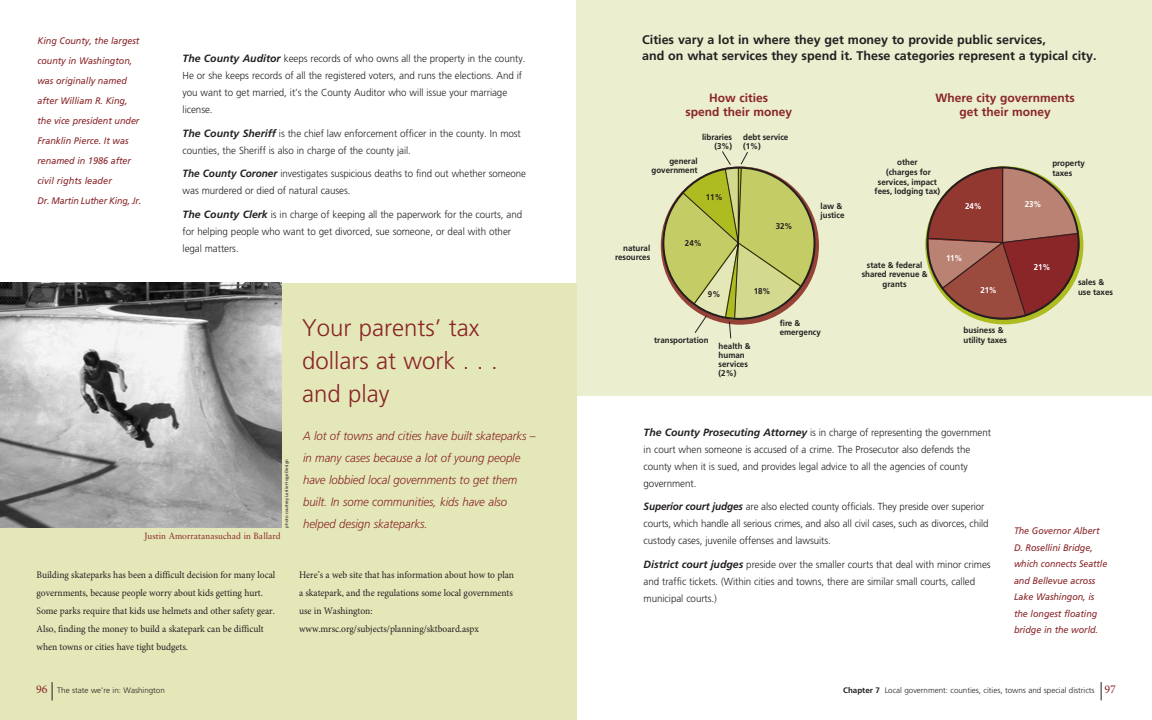
<style>
.page{position:relative;width:1152px;height:720px;background:#fff}
.page>*{position:absolute;margin:0;border:0;box-sizing:border-box;transform-origin:0 0}
.Subhead-frut_BF{font:300 24px/33px "Frutiger";color:#8a2528}
.Subhead-frut_BF-2{font:700 12.5px/16px "Frutiger";color:#231f20}
.sidebar-blue_minion{font:italic 300 12px/22px "Frutiger";letter-spacing:-.005em;color:#8a2528;scale:.95 1}
.Subhead-frut_BF-3{font:700 12px/14px "Frutiger";color:#8a2528;text-align:center}
.text-frut_indent{font:300 10.2px/17px "Frutiger";letter-spacing:-.005em;color:#231f20;scale:.96 1}
.text-frut_indent-2{font:300 10.2px/17px "Frutiger";letter-spacing:-.005em;color:#231f20;scale:.95 1}
.sidebar-blue_minion-2{font:10px/18px "Minion Pro";letter-spacing:-.005em;color:#231f20;scale:.95 1}
.sidebar-frut_ital{font:italic 9.5px/20px "Frutiger";letter-spacing:-.005em;color:#8a2528;scale:.95 1}
.sidebar-frut_ital-2{font:italic 9.5px/16.5px "Frutiger";letter-spacing:-.005em;color:#8a2528;scale:.94 1}
.t1{font:9px "Sabon";color:#8a2528}
.t2{font:700 8.4px/9.1px "Frutiger";color:#231f20;scale:.95 1}
.t3{font:700 8.4px "Frutiger";color:#fff;scale:.95 1}
.t4{font:300 8px "Frutiger";color:#231f20}
.photo_credits{font:4.5px "Frutiger";letter-spacing:-.005em;color:#231f20;scale:.95 1}
.s1{font-weight:700;font-style:italic;font-size:10.5px}
.s2{font-family:"Minion Pro";font-weight:400;font-size:12px;color:#8a2528}
.s3{font-weight:700}
</style>
<div class="page">
<div style="left:576px;top:0;width:576px;height:396px;background:#ebeecf"></div>
<svg style="left:661px;top:151px;width:158px;height:188px"></svg>
<svg style="left:927px;top:166px;width:154px;height:159px"></svg>
<div style="left:0;top:284px;width:577px;height:436px;background:#e4e8b9"></div>
<img style="left:0;top:283px;width:281px;height:245px">
<svg style="left:1101px;top:682px;width:1px;height:18px"></svg>
<svg style="left:52px;top:682px;width:1px;height:18px"></svg>
<p class="sidebar-frut_ital" style="left:37px;top:31px;width:111px">King County, the largest county in Washington, was originally named after William R. King, the vice president under<br>Franklin Pierce. It was renamed in 1986 after civil rights leader<br>Dr. Martin Luther King, Jr.</p>
<p class="text-frut_indent" style="left:183px;top:50px;width:359px"><span class="s1">The County Auditor</span> keeps records of who owns all the property in the county.<br>He or she keeps records of all the registered voters, and runs the elections. And if you want to get married, it’s the County Auditor who will issue your marriage license.</p>
<p class="text-frut_indent" style="left:183px;top:125px;width:354px"><span class="s1">The County Sheriff</span> is the chief law enforcement officer in the county. In most counties, the Sheriff is also in charge of the county jail.</p>
<p class="text-frut_indent-2" style="left:183px;top:165px;width:363px"><span class="s1">The County Coroner</span> investigates suspicious deaths to find out whether someone was murdered or died of natural causes.</p>
<p class="text-frut_indent" style="left:183px;top:206px;width:355px"><span class="s1">The County Clerk</span> is in charge of keeping all the paperwork for the courts, and for helping people who want to get divorced, sue someone, or deal with other legal matters.</p>
<p class="Subhead-frut_BF" style="left:302px;top:311px;width:197px">Your parents’ tax dollars at work . . . and play</p>
<p class="Subhead-frut_BF-2" style="left:642px;top:31px;width:456px">Cities vary a lot in where they get money to provide public services,<br>and on what services they spend it. These categories represent a typical city.</p>
<p class="Subhead-frut_BF-3" style="left:685px;top:91px;width:108px">How cities<br>spend their money</p>
<p class="t2" style="left:743px;top:133px;width:49px">debt service (1%)</p>
<p class="t2" style="left:651px;top:156px;width:50px;text-align:right">general government</p>
<p class="t2" style="left:702px;top:133px;width:33px;text-align:right">libraries (3%)</p>
<p class="t2" style="left:615px;top:243px;width:39px;text-align:right">natural resources</p>
<p class="t2" style="left:706px;top:192px;width:19px">11%</p>
<p class="t2" style="left:685px;top:238px;width:19px">24%</p>
<p class="t2" style="left:776px;top:221px;width:19px">32%</p>
<p class="t2" style="left:708px;top:290px;width:15px">9%</p>
<p class="t2" style="left:754px;top:287px;width:19px">18%</p>
<p class="t2" style="left:821px;top:201px;width:27px">law &amp; justice</p>
<p class="t2" style="left:654px;top:335px;width:59px">transportation</p>
<p class="t2" style="left:719px;top:341px;width:35px">health &amp; human services (2%)</p>
<p class="t2" style="left:780px;top:318px;width:45px">fire &amp; emergency</p>
<p class="Subhead-frut_BF-3" style="left:936px;top:91px;width:141px">Where city governments get their money</p>
<p class="t2" style="left:875px;top:157px;width:71px;line-height:9.8px;text-align:center">other<br>(charges for services, impact fees, lodging tax)</p>
<p class="t2" style="left:1052px;top:158px;width:36px;line-height:9.8px">property taxes</p>
<p class="t2" style="left:862px;top:260px;width:71px;line-height:9.8px;text-align:center">state &amp; federal shared revenue &amp; grants</p>
<p class="t3" style="left:965px;top:201px;width:19px">24%</p>
<p class="t3" style="left:1025px;top:199px;width:19px">23%</p>
<p class="t3" style="left:946px;top:253px;width:19px">11%</p>
<p class="t3" style="left:981px;top:285px;width:19px">21%</p>
<p class="t2" style="left:964px;top:325px;width:47px;line-height:9.8px">business &amp; utility taxes</p>
<p class="t3" style="left:1034px;top:262px;width:19px">21%</p>
<p class="t2" style="left:1078px;top:277px;width:38px;line-height:9.8px">sales &amp; use taxes</p>
<p class="text-frut_indent" style="left:644px;top:424px;width:363px"><span class="s1">The County Prosecuting Attorney</span> is in charge of representing the government in court when someone is accused of a crime. The Prosecutor also defends the county when it is sued, and provides legal advice to all the agencies of county government.</p>
<p class="text-frut_indent-2" style="left:644px;top:498px;width:365px"><span class="s1">Superior court judges</span> are also elected county officials. They preside over superior courts, which handle all serious crimes, and also all civil cases, such as divorces, child custody cases, juvenile offenses and lawsuits.</p>
<p class="text-frut_indent" style="left:644px;top:556px;width:363px"><span class="s1">District court judges</span> preside over the smaller courts that deal with minor crimes and traffic tickets. (Within cities and towns, there are similar small courts, called municipal courts.)</p>
<p class="sidebar-blue_minion" style="left:303px;top:425px;width:246px">A lot of towns and cities have built skateparks – in many cases because a lot of young people have lobbied local governments to get them built. In some communities, kids have also helped design skateparks.</p>
<p class="photo_credits" style="left:284px;top:528px;width:74px;rotate:-90deg">photo courtesy Leslie Hoge Design</p>
<p class="t1" style="left:144px;top:531px;width:138px">Justin Amorratanasuchad in Ballard</p>
<p class="sidebar-frut_ital-2" style="left:1014px;top:523px;width:101px">The Governor Albert<br>D. Rosellini Bridge, which connects Seattle and Bellevue across<br>Lake Washingon, is the longest floating bridge in the world.</p>
<p class="sidebar-blue_minion-2" style="left:37px;top:566px;width:253px">Building skateparks has been a difficult decision for many local governments, because people worry about kids getting hurt.<br>Some parks require that kids use helmets and other safety gear.<br>Also, finding the money to build a skatepark can be difficult when towns or cities have tight budgets.</p>
<p class="sidebar-blue_minion-2" style="left:299px;top:566px;width:228px">Here’s a web site that has information about how to plan a skatepark, and the regulations some local governments use in Washington: www.mrsc.org/subjects/planning/sktboard.aspx</p>
<p class="t4" style="left:36px;top:686px;width:130px"><span class="s2">96</span> The state we’re in: Washington</p>
<p class="t4" style="left:843px;top:685px;width:274px"><span class="s3">Chapter 7</span> Local government: counties, cities, towns and special districts <span class="s2">97</span></p>
</div>
